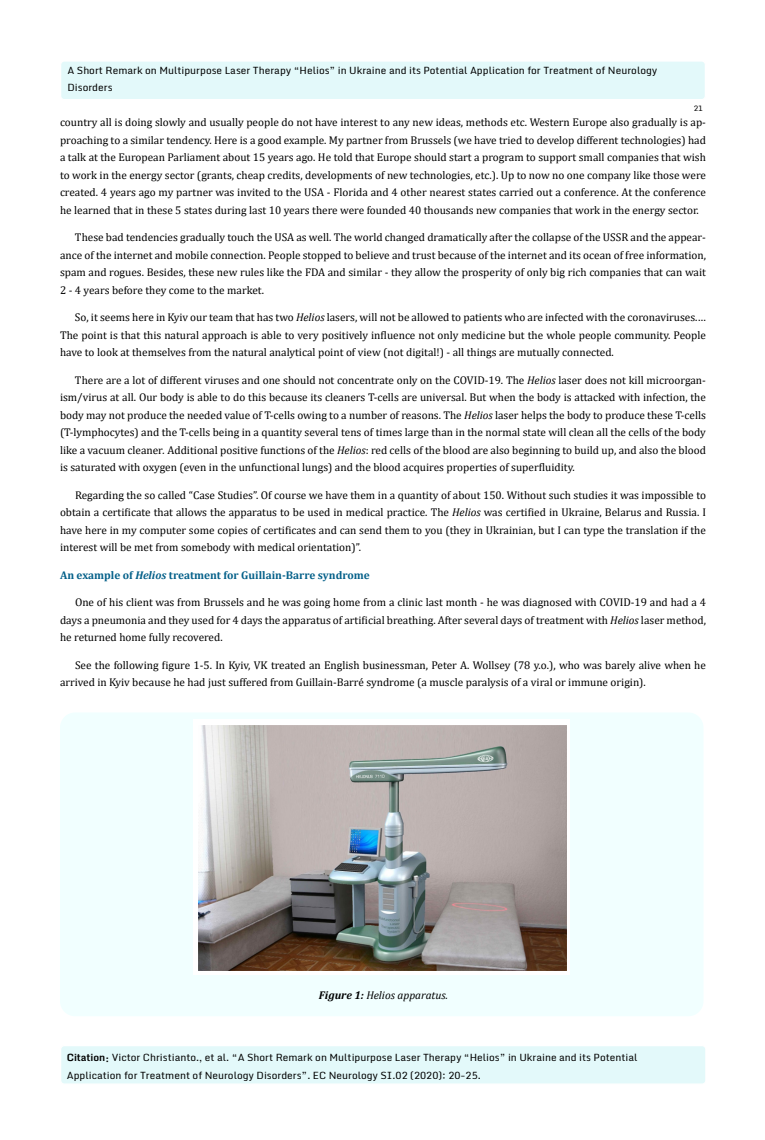
<style>
.page{position:relative;width:765px;height:1140px;background:#fff}
.page>*{position:absolute;margin:0;border:0;box-sizing:border-box;transform-origin:0 0}
.t1{font:11.25px/17.5px "Cambria";color:#000;text-align:justify}
.t2{font:700 11.25px "Cambria";color:#046089}
.t3{font:italic 11.25px "Cambria";color:#000}
.t4{font:10px/17.5px "Monda";color:#000}
.t5{font:7.5px "Monda";color:#000}
.s1{font-style:italic}
.s2{font-weight:700}
</style>
<div class="page">
<div style="left:61px;top:61px;width:644px;height:39px;background:#e3f9fa;border-radius:4px"></div>
<div style="left:60px;top:60px;width:646px;height:40px;border:1px solid #fff;border-radius:4px"></div>
<div style="left:61px;top:1046px;width:645px;height:38px;background:#e3f9fa;border-radius:4px"></div>
<div style="left:60px;top:1045px;width:647px;height:40px;border:1px solid #fff;border-radius:4px"></div>
<div style="left:60px;top:712px;width:643px;height:304px;background:#f1ffff;border-radius:15px"></div>
<img style="left:194px;top:719px;width:376px;height:256px">
<p class="t4" style="left:68px;top:62px;width:591px">A Short Remark on Multipurpose Laser Therapy “Helios” in Ukraine and its Potential Application for Treatment of Neurology<br>Disorders</p>
<p class="t5" style="left:694px;top:103px;width:11px">21</p>
<p class="t1" style="left:60px;top:114px;width:648px">country all is doing slowly and usually people do not have interest to any new ideas, methods etc. Western Europe also gradually is ap&shy;proaching to a similar tendency. Here is a good example. My partner from Brussels (we have tried to develop different technologies) had a talk at the European Parliament about 15 years ago. He told that Europe should start a program to support small companies that wish to work in the energy sector (grants, cheap credits, developments of new technologies, etc.). Up to now no one company like those were created. 4 years ago my partner was invited to the USA - Florida and 4 other nearest states carried out a conference. At the conference he learned that in these 5 states during last 10 years there were founded 40 thousands new companies that work in the energy sector.</p>
<p class="t1" style="left:60px;top:229px;width:648px;text-indent:15px">These bad tendencies gradually touch the USA as well. The world changed dramatically after the collapse of the USSR and the appear&shy;ance of the internet and mobile connection. People stopped to believe and trust because of the internet and its ocean of free information, spam and rogues. Besides, these new rules like the FDA and similar - they allow the prosperity of only big rich companies that can wait 2 - 4 years before they come to the market.</p>
<p class="t1" style="left:60px;top:309px;width:648px;text-indent:15px">So, it seems here in Kyiv our team that has two <span class="s1">Helios</span> lasers, will not be allowed to patients who are infected with the coronaviruses.… The point is that this natural approach is able to very positively influence not only medicine but the whole people community. People have to look at themselves from the natural analytical point of view (not digital!) - all things are mutually connected.</p>
<p class="t1" style="left:60px;top:371px;width:648px;text-indent:15px">There are a lot of different viruses and one should not concentrate only on the COVID-19. The <span class="s1">Helios</span> laser does not kill microorgan&shy;ism/virus at all. Our body is able to do this because its cleaners T-cells are universal. But when the body is attacked with infection, the body may not produce the needed value of T-cells owing to a number of reasons. The <span class="s1">Helios</span> laser helps the body to produce these T-cells (T-lymphocytes) and the T-cells being in a quantity several tens of times large than in the normal state will clean all the cells of the body like a vacuum cleaner<span class="s1">.</span> Additional positive functions of the <span class="s1">Helios</span>: red cells of the blood are also beginning to build up, and also the blood is saturated with oxygen (even in the unfunctional lungs) and the blood acquires properties of superfluidity.</p>
<p class="t1" style="left:60px;top:486px;width:648px;text-indent:15px">Regarding the so called “Case Studies”. Of course we have them in a quantity of about 150. Without such studies it was impossible to obtain a certificate that allows the apparatus to be used in medical practice. The <span class="s1">Helios</span> was certified in Ukraine, Belarus and Russia. I have here in my computer some copies of certificates and can send them to you (they in Ukrainian, but I can type the translation if the interest will be met from somebody with medical orientation)”.</p>
<p class="t2" style="left:60px;top:567px;width:311px">An example of <span class="s1">Helios</span> treatment for Guillain-Barre syndrome</p>
<p class="t1" style="left:60px;top:594px;width:647px;text-indent:15px">One of his client was from Brussels and he was going home from a clinic last month - he was diagnosed with COVID-19 and had a 4 days a pneumonia and they used for 4 days the apparatus of artificial breathing. After several days of treatment with <span class="s1">Helios</span> laser method, he returned home fully recovered.</p>
<p class="t1" style="left:60px;top:656px;width:647px;text-indent:15px">See the following figure 1-5. In Kyiv, VK treated an English businessman, Peter A. Wollsey (78 y.o.), who was barely alive when he arrived in Kyiv because he had just suffered from Guillain-Barré syndrome (a muscle paralysis of a viral or immune origin).</p>
<p class="t3" style="left:319px;top:987px;width:131px"><span class="s2">Figure 1:</span> Helios apparatus.</p>
<p class="t4" style="left:67px;top:1049px;width:572px"><span class="s2">Citation:</span> Victor Christianto., et al. “A Short Remark on Multipurpose Laser Therapy “Helios” in Ukraine and its Potential<br>Application for Treatment of Neurology Disorders”. EC Neurology SI.02 (2020): 20-25.</p>
</div>
